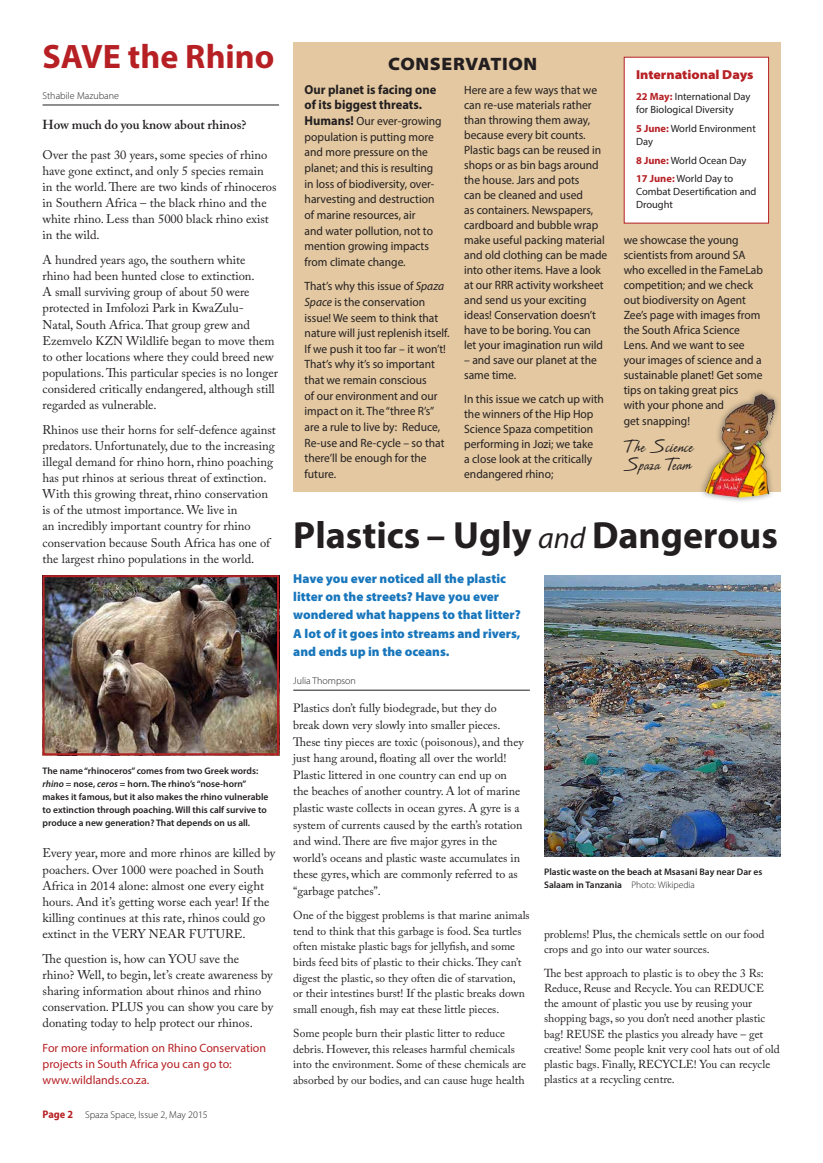
<style>
.page{position:relative;width:823px;height:1163px;background:#fff}
.page>*{position:absolute;margin:0;border:0;box-sizing:border-box;transform-origin:0 0}
.t1{font:700 38px "Myriad Pro";color:#231f20}
.t2{font:700 34px "Myriad Pro";color:#b62024}
.t3{font:19px/18px "CAC Leslie";color:#231f20;scale:.95 1}
.t4{font:900 semi-expanded 18px "Myriad Pro";letter-spacing:.03em;color:#231f20}
.t5{font:900 13px/18.3px "Myriad Pro";color:#1876bc}
.t6{font:700 13px/15.7px "Myriad Pro";color:#231f20;scale:.96 1}
.t7{font:600 13px "Adobe Caslon Pro";color:#231f20}
.t8{font:900 semi-expanded 13px "Myriad Pro";color:#b62024}
.t9{font:12.5px/16.1px "Adobe Caslon Pro";color:#231f20}
.t10{font:12px/15px "Myriad Pro";color:#231f20;scale:.96 1}
.t11{font:12px/16.6px "Adobe Caslon Pro";color:#231f20}
.t12{font:12px/16.1px "Myriad Pro";color:#b62024}
.t13{font:11.5px/15.6px "Adobe Caslon Pro";color:#231f20}
.t14{font:10.5px/13px "Myriad Pro";color:#231f20}
.t15{font:300 10px "Myriad Pro";color:#231f20}
.t16{font:600 9.5px/13px "Myriad Pro";color:#231f20}
.s1{font-style:italic}
.s2{font-weight:700;font-stretch:semi-condensed;font-size:11px;color:#b62024}
.s3{font-weight:700;font-size:13px}
.s4{font-weight:700;color:#b62024}
.s5{font-weight:400;font-style:italic;font-size:30px}
.s6{font-weight:300}
</style>
<div class="page">
<hr style="left:43px;top:105px;width:236px;height:1px;background:#231f20">
<div style="left:293px;top:43px;width:487px;height:449px;background:#e3c8a1"></div>
<div style="left:623px;top:57px;width:145px;height:166px;background:#fff"></div>
<div style="left:698px;top:388px;width:82px;height:115px;background:#231f20;opacity:.55"></div>
<img style="left:702px;top:394px;width:73px;height:106px">
<img style="left:46px;top:578px;width:230px;height:174px">
<div style="left:43px;top:575px;width:236px;height:180px;border:2px solid #b62024"></div>
<hr style="left:293px;top:690px;width:236px;height:1px;background:#231f20">
<img style="left:544px;top:575px;width:236px;height:281px">
<h2 class="t2" style="left:43px;top:34px;width:233px">SAVE the Rhino</h2>
<p class="t15" style="left:43px;top:90px;width:78px">Sthabile Mazubane</p>
<p class="t7" style="left:43px;top:116px;width:205px">How much do you know about rhinos?</p>
<p class="t9" style="left:43px;top:146px;width:235px">Over the past 30 years, some species of rhino have gone extinct, and only 5 species remain in the world. There are two kinds of rhinoceros in Southern Africa – the black rhino and the white rhino. Less than 5000 black rhino exist in the wild.</p>
<p class="t9" style="left:43px;top:252px;width:237px">A hundred years ago, the southern white<br>rhino had been hunted close to extinction.<br>A small surviving group of about 50 were protected in Imfolozi Park in KwaZulu-<br>Natal, South Africa. That group grew and Ezemvelo KZN Wildlife began to move them to other locations where they could breed new populations. This particular species is no longer considered critically endangered, although still regarded as vulnerable.</p>
<p class="t9" style="left:43px;top:421px;width:235px">Rhinos use their horns for self-defence against predators. Unfortunately, due to the increasing illegal demand for rhino horn, rhino poaching has put rhinos at serious threat of extinction.<br>With this growing threat, rhino conservation is of the utmost importance. We live in<br>an incredibly important country for rhino conservation because South Africa has one of the largest rhino populations in the world.</p>
<p class="t16" style="left:43px;top:763px;width:227px">The name “rhinoceros” comes from two Greek words: <span class="s1">rhino</span> = nose, <span class="s1">ceros</span> = horn. The rhino’s “nose-horn” makes it famous, but it also makes the rhino vulnerable to extinction through poaching. Will this calf survive to produce a new generation? That depends on us all.</p>
<p class="t9" style="left:43px;top:844px;width:234px">Every year, more and more rhinos are killed by poachers. Over 1000 were poached in South Africa in 2014 alone: almost one every eight hours. And it’s getting worse each year! If the killing continues at this rate, rhinos could go extinct in the VERY NEAR FUTURE.</p>
<p class="t9" style="left:43px;top:950px;width:232px">The question is, how can YOU save the rhino? Well, to begin, let’s create awareness by sharing information about rhinos and rhino conservation. PLUS you can show you care by donating today to help protect our rhinos.</p>
<p class="t12" style="left:43px;top:1039px;width:225px">For more information on Rhino Conservation projects in South Africa you can go to: www.wildlands.co.za.</p>
<p class="t15" style="left:43px;top:1108px;width:167px"><span class="s2">Page 2</span> Spaza Space, Issue 2, May 2015</p>
<h3 class="t4" style="left:388px;top:54px;width:151px">CONSERVATION</h3>
<p class="t6" style="left:304px;top:81px;width:139px">Our planet is facing one of its biggest threats.</p>
<p class="t10" style="left:304px;top:113px;width:144px;line-height:15.6px"><span class="s3">Humans!</span> Our ever-growing population is putting more and more pressure on the planet; and this is resulting in loss of biodiversity, over&shy;harvesting and destruction of marine resources, air<br>and water pollution, not to mention growing impacts from climate change.</p>
<p class="t10" style="left:304px;top:278px;width:152px;line-height:15.6px">That’s why this issue of <span class="s1">Spaza<br>Space</span> is the conservation issue! We seem to think that nature will just replenish itself.<br>If we push it too far – it won’t!<br>That’s why it’s so important that we remain conscious<br>of our environment and our impact on it. The “three R’s” are a rule to live by: Reduce,<br>Re-use and Re-cycle – so that there’ll be enough for the future.</p>
<p class="t10" style="left:464px;top:82px;width:150px">Here are a few ways that we can re-use materials rather than throwing them away, because every bit counts.<br>Plastic bags can be reused in shops or as bin bags around the house. Jars and pots<br>can be cleaned and used<br>as containers. Newspapers, cardboard and bubble wrap make useful packing material and old clothing can be made into other items. Have a look at our RRR activity worksheet and send us your exciting ideas! Conservation doesn’t have to be boring. You can<br>let your imagination run wild</p>
<p class="t10" style="left:464px;top:352px;width:140px">– and save our planet at the same time.</p>
<p class="t10" style="left:464px;top:391px;width:147px">In this issue we catch up with the winners of the Hip Hop<br>Science Spaza competition performing in Jozi; we take<br>a close look at the critically endangered rhino;</p>
<p class="t8" style="left:635px;top:67px;width:119px">International Days</p>
<p class="t14" style="left:635px;top:90px;width:116px"><span class="s4">22 May:</span> International Day for Biological Diversity</p>
<p class="t14" style="left:635px;top:122px;width:121px"><span class="s4">5 June:</span> World Environment<br>Day</p>
<p class="t14" style="left:635px;top:151px;width:112px;line-height:18.7px"><span class="s4">8 June:</span> World Ocean Day<br><span class="s4">17 June:</span> World Day to</p>
<p class="t14" style="left:635px;top:185px;width:122px">Combat Desertification and<br>Drought</p>
<p class="t10" style="left:623px;top:232px;width:146px">we showcase the young scientists from around SA who excelled in the FameLab competition; and we check out biodiversity on Agent<br>Zee’s page with images from the South Africa Science<br>Lens. And we want to see your images of science and a sustainable planet! Get some tips on taking great pics with your phone and<br>get snapping!</p>
<h3 class="t3" style="left:623px;top:438px;width:74px">The Science<br>Spaza Team</h3>
<h1 class="t1" style="left:293px;top:510px;width:486px">Plastics – Ugly <span class="s5">and</span> Dangerous</h1>
<p class="t5" style="left:293px;top:568px;width:229px">Have you ever noticed all the plastic litter on the streets? Have you ever wondered what happens to that litter?<br>A lot of it goes into streams and rivers, and ends up in the oceans.</p>
<p class="t15" style="left:293px;top:675px;width:64px">Julia Thompson</p>
<p class="t11" style="left:293px;top:699px;width:232px">Plastics don’t fully biodegrade, but they do break down very slowly into smaller pieces.<br>These tiny pieces are toxic (poisonous), and they just hang around, floating all over the world!<br>Plastic littered in one country can end up on the beaches of another country. A lot of marine plastic waste collects in ocean gyres. A gyre is a system of currents caused by the earth’s rotation and wind. There are five major gyres in the world’s oceans and plastic waste accumulates in these gyres, which are commonly referred to as “garbage patches”.</p>
<p class="t13" style="left:293px;top:907px;width:238px">One of the biggest problems is that marine animals tend to think that this garbage is food. Sea turtles often mistake plastic bags for jellyfish, and some birds feed bits of plastic to their chicks. They can’t digest the plastic, so they often die of starvation,<br>or their intestines burst! If the plastic breaks down small enough, fish may eat these little pieces.</p>
<p class="t13" style="left:293px;top:1025px;width:234px">Some people burn their plastic litter to reduce debris. However, this releases harmful chemicals into the environment. Some of these chemicals are absorbed by our bodies, and can cause huge health</p>
<p class="t16" style="left:543px;top:864px;width:220px">Plastic waste on the beach at Msasani Bay near Dar es<br>Salaam in Tanzania <span class="s6">Photo: Wikipedia</span></p>
<p class="t13" style="left:543px;top:925px;width:222px;line-height:15.2px">problems! Plus, the chemicals settle on our food crops and go into our water sources.</p>
<p class="t13" style="left:543px;top:964px;width:237px;line-height:15.2px">The best approach to plastic is to obey the 3 Rs:<br>Reduce, Reuse and Recycle. You can REDUCE the amount of plastic you use by reusing your shopping bags, so you don’t need another plastic bag! REUSE the plastics you already have – get creative! Some people knit very cool hats out of old plastic bags. Finally, RECYCLE! You can recycle plastics at a recycling centre.</p>
</div>
